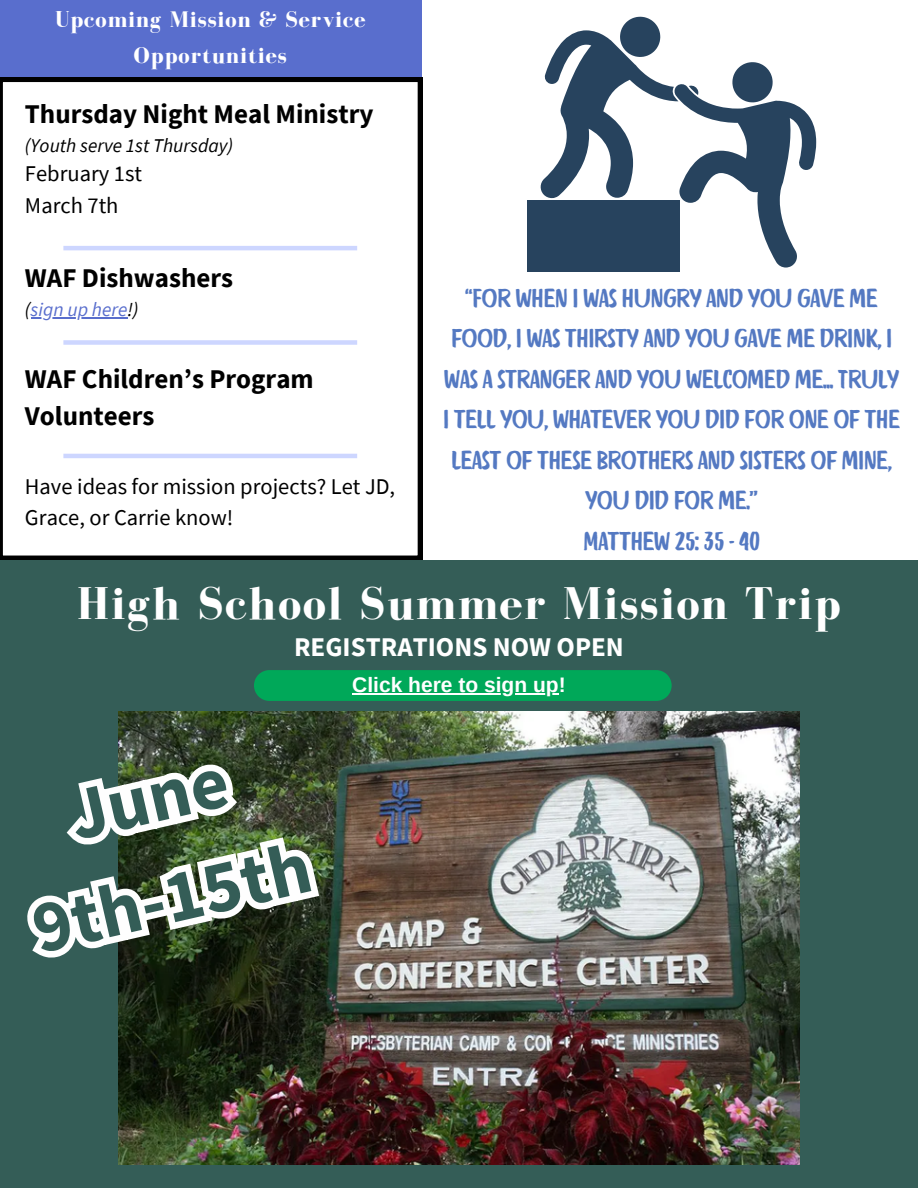
<style>
.page{position:relative;width:918px;height:1188px;background:#fff}
.page>*{position:absolute;margin:0;border:0;box-sizing:border-box;transform-origin:0 0}
.t1{font:700 74.25px/102px "Source Sans Pro";color:#345d57;text-align:center}
.t2{font:700 47.1px "Bodoni FLF";letter-spacing:.04em;color:#fff}
.t3{font:700 27px/37.2px "Source Sans Pro";color:#000}
.t4{font:700 27px "Source Sans Pro";color:#fff}
.t5{font:25.5px/40.5px "Quotes Caps";color:#5479c2;text-align:center}
.t6{font:700 23.25px/36px "Bodoni FLF";letter-spacing:.04em;color:#fff;text-align:center}
.t7{font:22.5px/31.5px "Source Sans Pro";color:#000}
.t8{font:700 21px "Arimo";color:#fff}
.t9{font:italic 19.5px "Source Sans Pro";color:#000}
.t10{font:italic 19.5px "Source Sans Pro";color:#596ecd}
.s1{color:#000}
</style>
<div class="page">
<div style="left:0;top:0;width:422px;height:78px;background:#596ecd"></div>
<svg style="left:0;top:78px;width:422px;height:482px"></svg>
<hr style="left:31px;top:317px;width:96px;height:1px;background:#596ecd">
<hr style="left:63px;top:246px;width:294px;height:4px;background:#cdd6ff">
<div style="left:63px;top:340px;width:294px;height:5px;background:#cdd6ff"></div>
<hr style="left:63px;top:454px;width:294px;height:4px;background:#cdd6ff">
<div style="left:0;top:560px;width:917px;height:628px;background:#345d57"></div>
<svg style="left:540px;top:16px;width:276px;height:252px"></svg>
<div style="left:527px;top:200px;width:153px;height:72px;background:#27435e"></div>
<img style="left:119px;top:711px;width:681px;height:454px">
<div style="left:254px;top:670px;width:418px;height:31px;background:#00a859"></div>
<svg style="left:74px;top:741px;width:176px;height:83px;background:#94a095"></svg>
<svg style="left:27px;top:824px;width:305px;height:150px"></svg>
<hr style="left:352px;top:693px;width:207px;height:2px;background:#fff">
<p class="t6" style="left:55px;top:1px;width:312px">Upcoming Mission &amp; Service<br>Opportunities</p>
<h5 class="t3" style="left:25px;top:94px;width:350px">Thursday Night Meal Ministry</h5>
<h5 class="t9" style="left:25px;top:133px;width:210px">(Youth serve 1st Thursday)</h5>
<h5 class="t7" style="left:25px;top:157px;width:119px">February 1st<br>March 7th</h5>
<h5 class="t3" style="left:25px;top:259px;width:210px">WAF Dishwashers</h5>
<h5 class="t10" style="left:25px;top:297px;width:115px"><span class="s1">(</span>sign up here<span class="s1">!)</span></h5>
<h4 class="t3" style="left:25px;top:360px;width:290px">WAF Children’s Program<br>Volunteers</h4>
<p class="t7" style="left:25px;top:470px;width:372px">Have ideas for mission projects? Let JD,<br>Grace, or Carrie know!</p>
<h5 class="t5" style="left:443px;top:278px;width:458px">“FOR WHEN I WAS HUNGRY AND YOU GAVE ME FOOD, I WAS THIRSTY AND YOU GAVE ME DRINK, I WAS A STRANGER AND YOU WELCOMED ME... TRULY I TELL YOU, WHATEVER YOU DID FOR ONE OF THE LEAST OF THESE BROTHERS AND SISTERS OF MINE, YOU DID FOR ME.”<br>MATTHEW 25: 35 - 40</h5>
<h2 class="t2" style="left:77px;top:577px;width:766px">High School Summer Mission Trip</h2>
<h3 class="t4" style="left:294px;top:629px;width:331px">REGISTRATIONS NOW OPEN</h3>
<h6 class="t1" style="left:-1px;top:779px;width:285px;rotate:-13deg">June<br>9th-15th</h6>
<h1 class="t8" style="left:352px;top:673px;width:215px">Click here to sign up!</h1>
</div>
